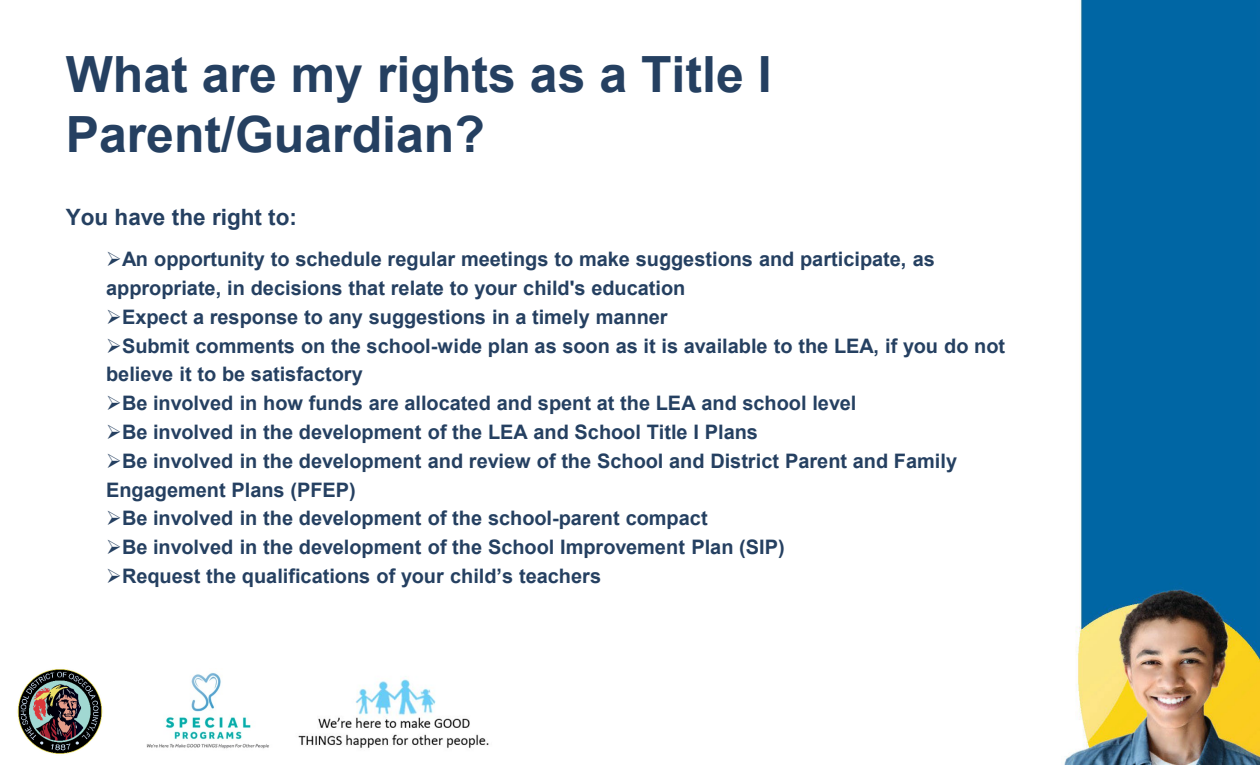
<style>
.page{position:relative;width:1260px;height:765px;background:#fff}
.page>*{position:absolute;margin:0;border:0;box-sizing:border-box;transform-origin:0 0}
.t1{font:700 50px/60px "Arial";color:#254061}
.t2{font:700 22.5px "Arial";color:#254061}
.t3{font:700 20px/28.8px "Arial";color:#254061}
</style>
<div class="page">
<img style="left:1064px;top:0;width:196px;height:765px">
<img style="left:17px;top:669px;width:86px;height:85px">
<img style="left:146px;top:672px;width:343px;height:77px">
<p class="t1" style="left:66px;top:45px;width:708px">What are my rights as a Title I<br>Parent/Guardian?</p>
<p class="t2" style="left:66px;top:202px;width:233px">You have the right to:</p>
<p class="t3" style="left:106px;top:245px;width:830px">➢An opportunity to schedule regular meetings to make suggestions and participate, as appropriate, in decisions that relate to your child's education</p>
<p class="t3" style="left:106px;top:303px;width:563px">➢Expect a response to any suggestions in a timely manner</p>
<p class="t3" style="left:106px;top:331px;width:901px">➢Submit comments on the school-wide plan as soon as it is available to the LEA, if you do not believe it to be satisfactory</p>
<p class="t3" style="left:106px;top:389px;width:752px">➢Be involved in how funds are allocated and spent at the LEA and school level</p>
<p class="t3" style="left:106px;top:418px;width:653px">➢Be involved in the development of the LEA and School Title I Plans</p>
<p class="t3" style="left:106px;top:447px;width:852px">➢Be involved in the development and review of the School and District Parent and Family<br>Engagement Plans (PFEP)</p>
<p class="t3" style="left:106px;top:504px;width:603px">➢Be involved in the development of the school-parent compact</p>
<p class="t3" style="left:106px;top:533px;width:680px">➢Be involved in the development of the School Improvement Plan (SIP)</p>
<p class="t3" style="left:106px;top:562px;width:497px">➢Request the qualifications of your child’s teachers</p>
</div>
